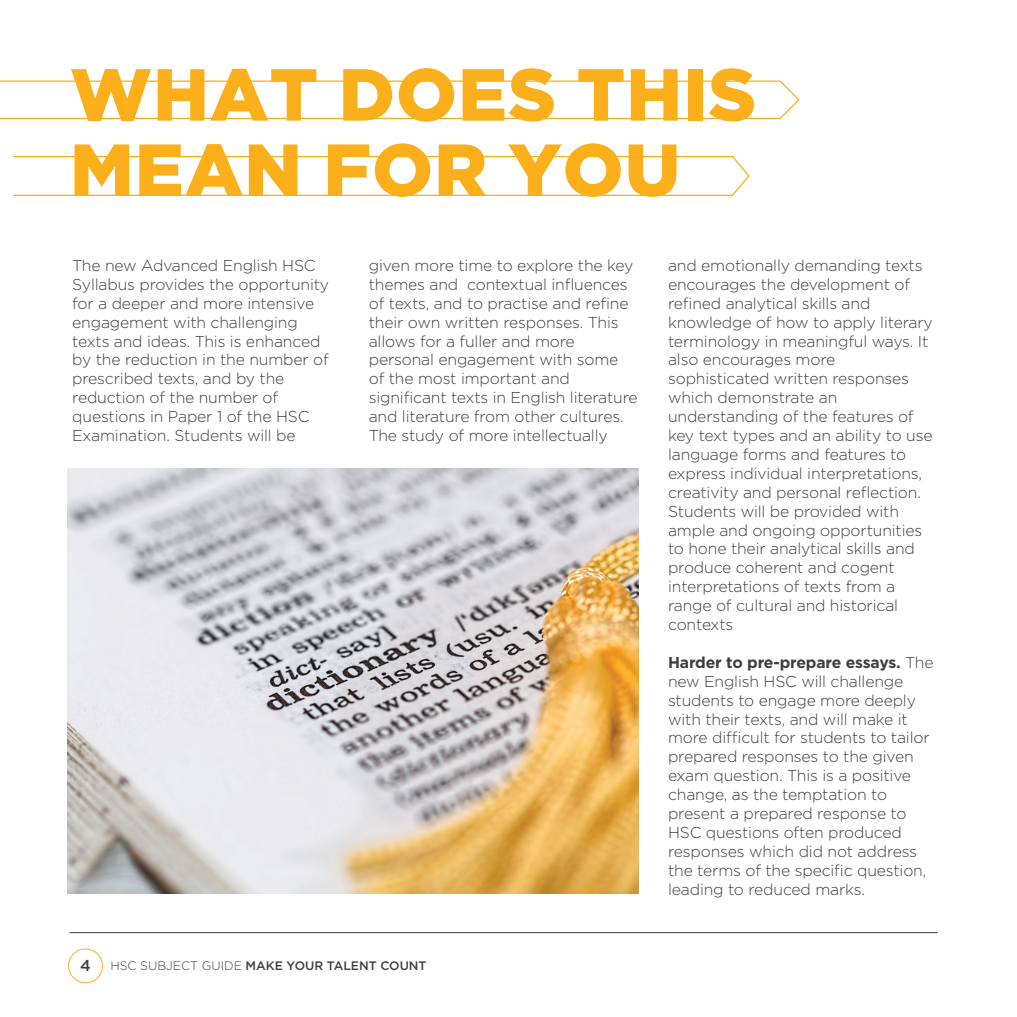
<style>
.page{position:relative;width:1017px;height:1017px;background:#fff}
.page>*{position:absolute;margin:0;border:0;box-sizing:border-box;transform-origin:0 0}
.t1{font:900 73.5px/75.2px "Gotham";letter-spacing:.015em;color:#fbaf1b}
.t2{font:300 15.75px/18.9px "Gotham";letter-spacing:-.01em;color:#3e3e3f}
.t3{font:500 12.25px "Gotham";color:#3e3e3f}
.s1{font-weight:700}
.s2{font-size:15.75px}
.s3{font-weight:300}
</style>
<div class="page">
<div style="left:68px;top:948px;width:35px;height:35px;border:1px solid #fbaf1b;border-radius:50%"></div>
<hr style="left:69px;top:932px;width:869px;height:1px;background:#3e3e3f">
<img style="left:68px;top:469px;width:570px;height:425px">
<svg style="left:0;top:80px;width:800px;height:40px"></svg>
<svg style="left:13px;top:156px;width:737px;height:40px"></svg>
<h1 class="t1" style="left:70px;top:55px;width:688px">WHAT DOES THIS<br>MEAN FOR YOU</h1>
<p class="t2" style="left:72px;top:255px;width:258px">The new Advanced English HSC<br>Syllabus provides the opportunity for a deeper and more intensive engagement with challenging texts and ideas. This is enhanced by the reduction in the number of prescribed texts, and by the reduction of the number of questions in Paper 1 of the HSC<br>Examination. Students will be</p>
<p class="t2" style="left:369px;top:255px;width:270px">given more time to explore the key themes and contextual influences of texts, and to practise and refine their own written responses. This allows for a fuller and more personal engagement with some of the most important and significant texts in English literature and literature from other cultures.<br>The study of more intellectually</p>
<p class="t2" style="left:668px;top:255px;width:266px">and emotionally demanding texts encourages the development of refined analytical skills and knowledge of how to apply literary terminology in meaningful ways. It also encourages more sophisticated written responses which demonstrate an understanding of the features of key text types and an ability to use language forms and features to express individual interpretations, creativity and personal reflection.<br>Students will be provided with ample and ongoing opportunities to hone their analytical skills and produce coherent and cogent interpretations of texts from a range of cultural and historical contexts</p>
<p class="t2" style="left:668px;top:652px;width:267px"><span class="s1">Harder to pre-prepare essays.</span> The new English HSC will challenge students to engage more deeply with their texts, and will make it more difficult for students to tailor prepared responses to the given exam question. This is a positive change, as the temptation to present a prepared response to<br>HSC questions often produced responses which did not address the terms of the specific question, leading to reduced marks.</p>
<p class="t3" style="left:80px;top:958px;width:348px"><span class="s2">4</span> <span class="s3">HSC SUBJECT GUIDE</span> MAKE YOUR TALENT COUNT</p>
</div>
